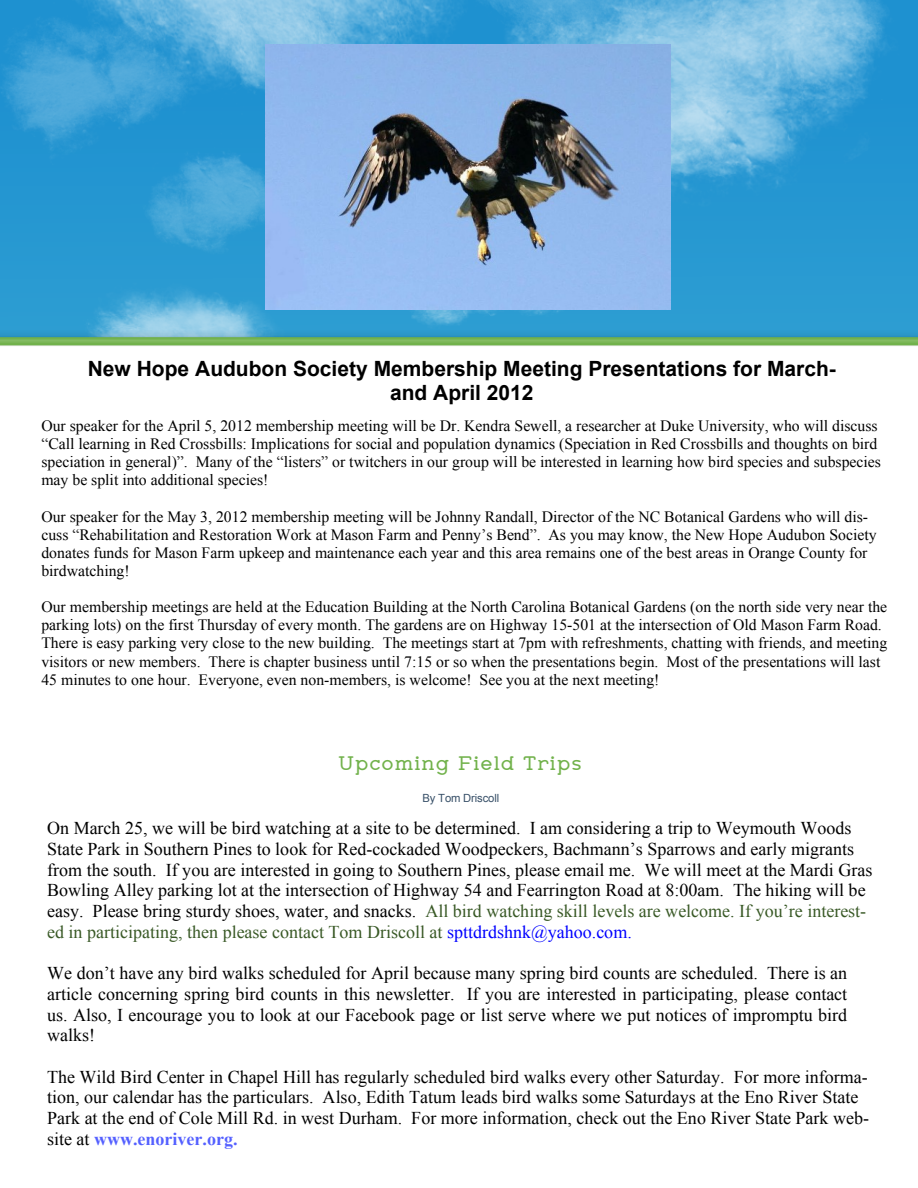
<style>
.page{position:relative;width:918px;height:1188px;background:#fff}
.page>*{position:absolute;margin:0;border:0;box-sizing:border-box;transform-origin:0 0}
.t1{font:700 21px/24.2px "Arial";color:#000;text-align:center}
.t2{font:19.5px "Zolano Serif BTN Bold";letter-spacing:.085em;color:#72b24c}
.t3{font:18px/20.7px "Times New Roman";color:#000}
.t4{font:15.75px/18.1px "Times New Roman";color:#000}
.t5{font:11.25px "Arial";letter-spacing:-.015em;color:#385068}
.s1{color:#395926}
.s2{color:#00f}
.s3{font-weight:700;color:#5460ff}
</style>
<div class="page">
<img style="left:0;top:0;width:906px;height:92px">
<svg style="left:0;top:92px;width:918px;height:254px;background:#389fcd"></svg>
<img style="left:266px;top:45px;width:404px;height:264px">
<h1 class="t1" style="left:88px;top:358px;width:750px">New Hope Audubon Society Membership Meeting Presentations for March&shy;and April 2012</h1>
<p class="t4" style="left:41px;top:418px;width:841px">Our speaker for the April 5, 2012 membership meeting will be Dr. Kendra Sewell, a researcher at Duke University, who will discuss “Call learning in Red Crossbills: Implications for social and population dynamics (Speciation in Red Crossbills and thoughts on bird speciation in general)”. Many of the “listers” or twitchers in our group will be interested in learning how bird species and subspecies may be split into additional species!</p>
<p class="t4" style="left:41px;top:509px;width:837px">Our speaker for the May 3, 2012 membership meeting will be Johnny Randall, Director of the NC Botanical Gardens who will dis&shy;cuss “Rehabilitation and Restoration Work at Mason Farm and Penny’s Bend”. As you may know, the New Hope Audubon Society donates funds for Mason Farm upkeep and maintenance each year and this area remains one of the best areas in Orange County for birdwatching!</p>
<p class="t4" style="left:41px;top:599px;width:847px">Our membership meetings are held at the Education Building at the North Carolina Botanical Gardens (on the north side very near the parking lots) on the first Thursday of every month. The gardens are on Highway 15-501 at the intersection of Old Mason Farm Road.<br>There is easy parking very close to the new building. The meetings start at 7pm with refreshments, chatting with friends, and meeting visitors or new members. There is chapter business until 7:15 or so when the presentations begin. Most of the presentations will last 45 minutes to one hour. Everyone, even non-members, is welcome! See you at the next meeting!</p>
<p class="t2" style="left:338px;top:752px;width:245px">Upcoming Field Trips</p>
<p class="t5" style="left:422px;top:794px;width:78px">By Tom Driscoll</p>
<p class="t3" style="left:47px;top:820px;width:827px">On March 25, we will be bird watching at a site to be determined. I am considering a trip to Weymouth Woods State Park in Southern Pines to look for Red-cockaded Woodpeckers, Bachmann’s Sparrows and early migrants from the south. If you are interested in going to Southern Pines, please email me. We will meet at the Mardi Gras Bowling Alley parking lot at the intersection of Highway 54 and Fearrington Road at 8:00am. The hiking will be easy. Please bring sturdy shoes, water, and snacks. <span class="s1">All bird watching skill levels are welcome. If you’re interest&shy;ed in participating, then please contact Tom Driscoll at</span> <span class="s2">spttdrdshnk@yahoo.com.</span></p>
<p class="t3" style="left:47px;top:965px;width:802px;text-align:justify">We don’t have any bird walks scheduled for April because many spring bird counts are scheduled. There is an article concerning spring bird counts in this newsletter. If you are interested in participating, please contact us. Also, I encourage you to look at our Facebook page or list serve where we put notices of impromptu bird walks!</p>
<p class="t3" style="left:47px;top:1068px;width:823px">The Wild Bird Center in Chapel Hill has regularly scheduled bird walks every other Saturday. For more informa&shy;tion, our calendar has the particulars. Also, Edith Tatum leads bird walks some Saturdays at the Eno River State Park at the end of Cole Mill Rd. in west Durham. For more information, check out the Eno River State Park web&shy;site at <span class="s3">www.enoriver.org.</span></p>
</div>
